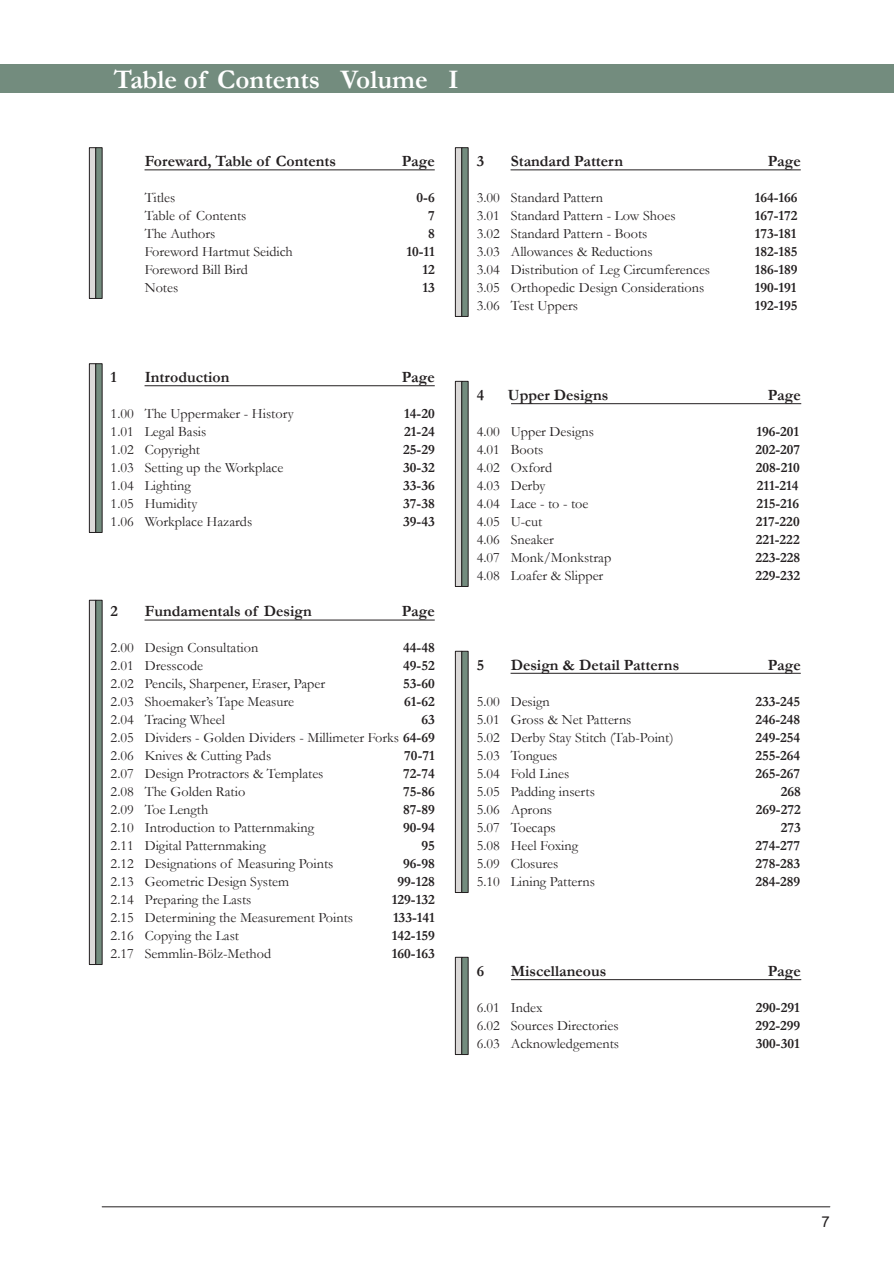
<style>
.page{position:relative;width:894px;height:1263px;background:#fff}
.page>*{position:absolute;margin:0;border:0;box-sizing:border-box;transform-origin:0 0}
.t1{font:700 27px "Garamond";color:#fff}
.t2{font:700 15.75px "Garamond";color:#231f20}
.t3{font:15px "Arial";color:#231f20}
.t4{font:14.25px/18px "Garamond";color:#231f20}
.t5{font:700 14.25px/18px "Garamond";color:#231f20;text-align:justify}
.s1{font-weight:700}
</style>
<div class="page">
<hr style="left:102px;top:1206px;width:727px;height:1px;background:#231f20">
<div style="left:0;top:64px;width:893px;height:29px;background:#738c7e"></div>
<div style="left:455px;top:957px;width:7px;height:98px;background:#dbd9d8;border:1px solid #231f20"></div>
<div style="left:455px;top:651px;width:7px;height:242px;background:#dbd9d8;border:1px solid #231f20"></div>
<div style="left:455px;top:381px;width:7px;height:206px;background:#dbd9d8;border:1px solid #231f20"></div>
<div style="left:89px;top:600px;width:7px;height:364px;background:#dbd9d8"></div>
<div style="left:89px;top:600px;width:7px;height:365px;border:1px solid #231f20"></div>
<div style="left:89px;top:363px;width:7px;height:170px;background:#dbd9d8;border:1px solid #231f20"></div>
<div style="left:89px;top:147px;width:7px;height:152px;background:#dbd9d8;border:1px solid #231f20"></div>
<div style="left:455px;top:147px;width:7px;height:170px;background:#dbd9d8;border:1px solid #231f20"></div>
<div style="left:461px;top:381px;width:7px;height:206px;background:#738c7e;border:1px solid #231f20"></div>
<div style="left:461px;top:651px;width:7px;height:242px;background:#738c7e;border:1px solid #231f20"></div>
<div style="left:461px;top:147px;width:7px;height:170px;background:#738c7e;border:1px solid #231f20"></div>
<div style="left:461px;top:957px;width:7px;height:98px;background:#738c7e;border:1px solid #231f20"></div>
<div style="left:95px;top:147px;width:7px;height:152px;background:#738c7e;border:1px solid #231f20"></div>
<div style="left:95px;top:363px;width:7px;height:170px;background:#738c7e;border:1px solid #231f20"></div>
<div style="left:95px;top:600px;width:7px;height:365px;background:#738c7e;border:1px solid #231f20"></div>
<hr style="left:510px;top:169px;width:290px;height:1px;background:#231f20">
<hr style="left:144px;top:169px;width:290px;height:1px;background:#231f20">
<hr style="left:144px;top:385px;width:290px;height:1px;background:#231f20">
<hr style="left:144px;top:620px;width:290px;height:1px;background:#231f20">
<hr style="left:511px;top:979px;width:290px;height:1px;background:#231f20">
<hr style="left:511px;top:403px;width:290px;height:1px;background:#231f20">
<hr style="left:510px;top:673px;width:290px;height:1px;background:#231f20">
<h1 class="t1" style="left:114px;top:70px;width:346px">Table of Contents Volume I</h1>
<p class="t2" style="left:145px;top:156px;width:193px">Foreward, Table of Contents</p>
<p class="t4" style="left:145px;top:190px;width:150px">Titles<br>Table of Contents<br>The Authors<br>Foreword Hartmut Seidich<br>Foreword Bill Bird<br>Notes</p>
<p class="t2" style="left:111px;top:372px;width:8px">1</p>
<p class="t2" style="left:145px;top:372px;width:86px">Introduction</p>
<p class="t4" style="left:111px;top:406px;width:184px">1.00 The Uppermaker - History<br>1.01 Legal Basis<br>1.02 Copyright<br>1.03 Setting up the Workplace<br>1.04 Lighting<br>1.05 Humidity<br>1.06 Workplace Hazards</p>
<p class="t2" style="left:476px;top:156px;width:9px">3</p>
<p class="t2" style="left:510px;top:156px;width:114px">Standard Pattern</p>
<p class="t4" style="left:476px;top:190px;width:235px">3.00 Standard Pattern<br>3.01 Standard Pattern - Low Shoes<br>3.02 Standard Pattern - Boots<br>3.03 Allowances &amp; Reductions<br>3.04 Distribution of Leg Circumferences<br>3.05 Orthopedic Design Considerations<br>3.06 Test Uppers</p>
<p class="t2" style="left:401px;top:156px;width:34px">Page</p>
<p class="t2" style="left:767px;top:156px;width:34px">Page</p>
<p class="t5" style="left:406px;top:190px;width:30px;text-align:right">0-6<br>7<br>8<br>10-11<br>12<br>13</p>
<p class="t5" style="left:754px;top:190px;width:44px">164-166<br>167-172<br>173-181<br>182-185<br>186-189<br>190-191<br>192-195</p>
<p class="t2" style="left:401px;top:372px;width:34px">Page</p>
<p class="t5" style="left:403px;top:406px;width:33px">14-20<br>21-24<br>25-29<br>30-32<br>33-36<br>37-38<br>39-43</p>
<p class="t2" style="left:476px;top:390px;width:9px">4</p>
<p class="t2" style="left:507px;top:390px;width:102px">Upper Designs</p>
<p class="t4" style="left:476px;top:424px;width:136px">4.00 Upper Designs<br>4.01 Boots<br>4.02 Oxford<br>4.03 Derby<br>4.04 Lace - to - toe<br>4.05 U-cut<br>4.06 Sneaker<br>4.07 Monk/Monkstrap<br>4.08 Loafer &amp; Slipper</p>
<p class="t2" style="left:767px;top:389px;width:34px">Page</p>
<p class="t5" style="left:755px;top:424px;width:46px">196-201<br>202-207<br>208-210<br>211-214<br>215-216<br>217-220<br>221-222<br>223-228<br>229-232</p>
<p class="t2" style="left:111px;top:606px;width:9px">2</p>
<p class="t2" style="left:145px;top:606px;width:169px">Fundamentals of Design</p>
<p class="t4" style="left:111px;top:640px;width:325px">2.00 Design Consultation<br>2.01 Dresscode<br>2.02 Pencils, Sharpener, Eraser, Paper<br>2.03 Shoemaker’s Tape Measure<br>2.04 Tracing Wheel<br>2.05 Dividers - Golden Dividers - Millimeter Forks <span class="s1">64-69<br></span>2.06 Knives &amp; Cutting Pads<br>2.07 Design Protractors &amp; Templates<br>2.08 The Golden Ratio<br>2.09 Toe Length<br>2.10 Introduction to Patternmaking<br>2.11 Digital Patternmaking<br>2.12 Designations of Measuring Points<br>2.13 Geometric Design System<br>2.14 Preparing the Lasts<br>2.15 Determining the Measurement Points<br>2.16 Copying the Last<br>2.17 Semmlin-Bölz-Method</p>
<p class="t2" style="left:401px;top:606px;width:34px">Page</p>
<p class="t5" style="left:403px;top:640px;width:33px;text-align:right">44-48<br>49-52<br>53-60<br>61-62<br>63</p>
<p class="t5" style="left:392px;top:748px;width:44px;text-align:right">70-71<br>72-74<br>75-86<br>87-89<br>90-94<br>95<br>96-98<br>99-128<br>129-132<br>133-141<br>142-159<br>160-163</p>
<p class="t2" style="left:476px;top:660px;width:9px">5</p>
<p class="t2" style="left:510px;top:660px;width:170px">Design &amp; Detail Patterns</p>
<p class="t4" style="left:476px;top:694px;width:198px">5.00 Design<br>5.01 Gross &amp; Net Patterns<br>5.02 Derby Stay Stitch (Tab-Point)<br>5.03 Tongues<br>5.04 Fold Lines<br>5.05 Padding inserts<br>5.06 Aprons<br>5.07 Toecaps<br>5.08 Heel Foxing<br>5.09 Closures<br>5.10 Lining Patterns</p>
<p class="t2" style="left:476px;top:966px;width:9px">6</p>
<p class="t2" style="left:510px;top:966px;width:97px">Miscellaneous</p>
<p class="t4" style="left:476px;top:1000px;width:144px">6.01 Index<br>6.02 Sources Directories<br>6.03 Acknowledgements</p>
<p class="t2" style="left:767px;top:659px;width:34px">Page</p>
<p class="t5" style="left:755px;top:694px;width:47px;text-align:right">233-245<br>246-248<br>249-254<br>255-264<br>265-267<br>268<br>269-272<br>273<br>274-277<br>278-283<br>284-289</p>
<p class="t2" style="left:767px;top:965px;width:34px">Page</p>
<p class="t5" style="left:755px;top:1000px;width:46px">290-291<br>292-299<br>300-301</p>
<p class="t3" style="left:821px;top:1216px;width:10px">7</p>
</div>
